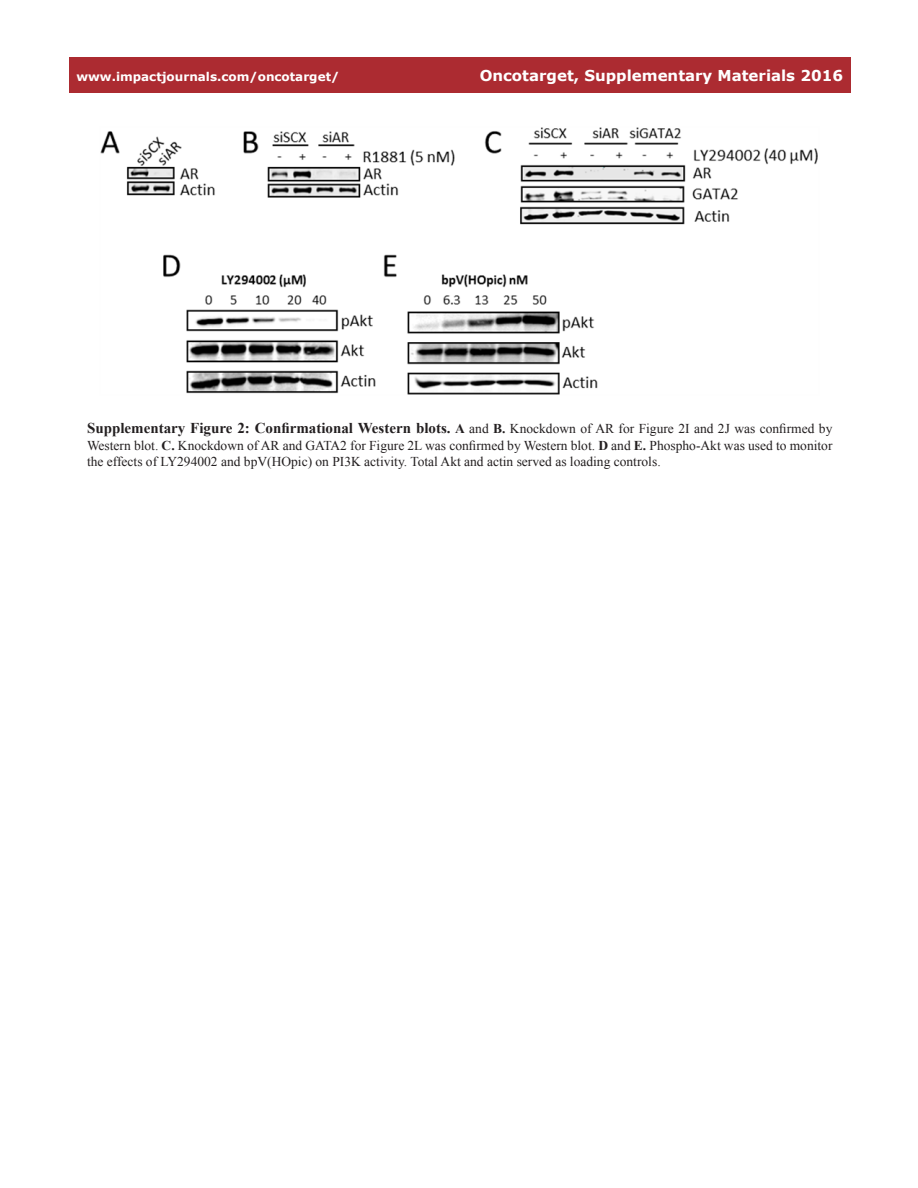
<style>
.page{position:relative;width:918px;height:1188px;background:#fff}
.page>*{position:absolute;margin:0;border:0;box-sizing:border-box;transform-origin:0 0}
.figuretext{font:700 15px "Times New Roman";color:#231f20}
.t1{font:700 15px "Verdana";color:#fff}
.figuretext-2{font:13.5px/16.2px "Times New Roman";color:#231f20}
.t2{font:700 12px "Verdana";color:#fff}
.s1{font-size:13.5px}
.s2{font-weight:400;font-size:13.5px}
.s3{font-weight:700}
</style>
<div class="page">
<div style="left:69px;top:57px;width:781px;height:36px;background:#ac2b31"></div>
<img style="left:100px;top:127px;width:718px;height:268px">
<p class="t2" style="left:76px;top:68px;width:264px">www.impactjournals.com/oncotarget/</p>
<p class="t1" style="left:480px;top:65px;width:365px">Oncotarget, Supplementary Materials 2016</p>
<p class="figuretext" style="left:87px;top:418px;width:747px">Supplementary Figure 2: Confirmational Western blots. <span class="s1">A</span> <span class="s2">and</span> <span class="s1">B.</span> <span class="s2">Knockdown of AR for Figure 2I and 2J was confirmed by</span></p>
<p class="figuretext-2" style="left:87px;top:437px;width:747px">Western blot. <span class="s3">C.</span> Knockdown of AR and GATA2 for Figure 2L was confirmed by Western blot. <span class="s3">D</span> and <span class="s3">E.</span> Phospho-Akt was used to monitor the effects of LY294002 and bpV(HOpic) on PI3K activity. Total Akt and actin served as loading controls.</p>
</div>
